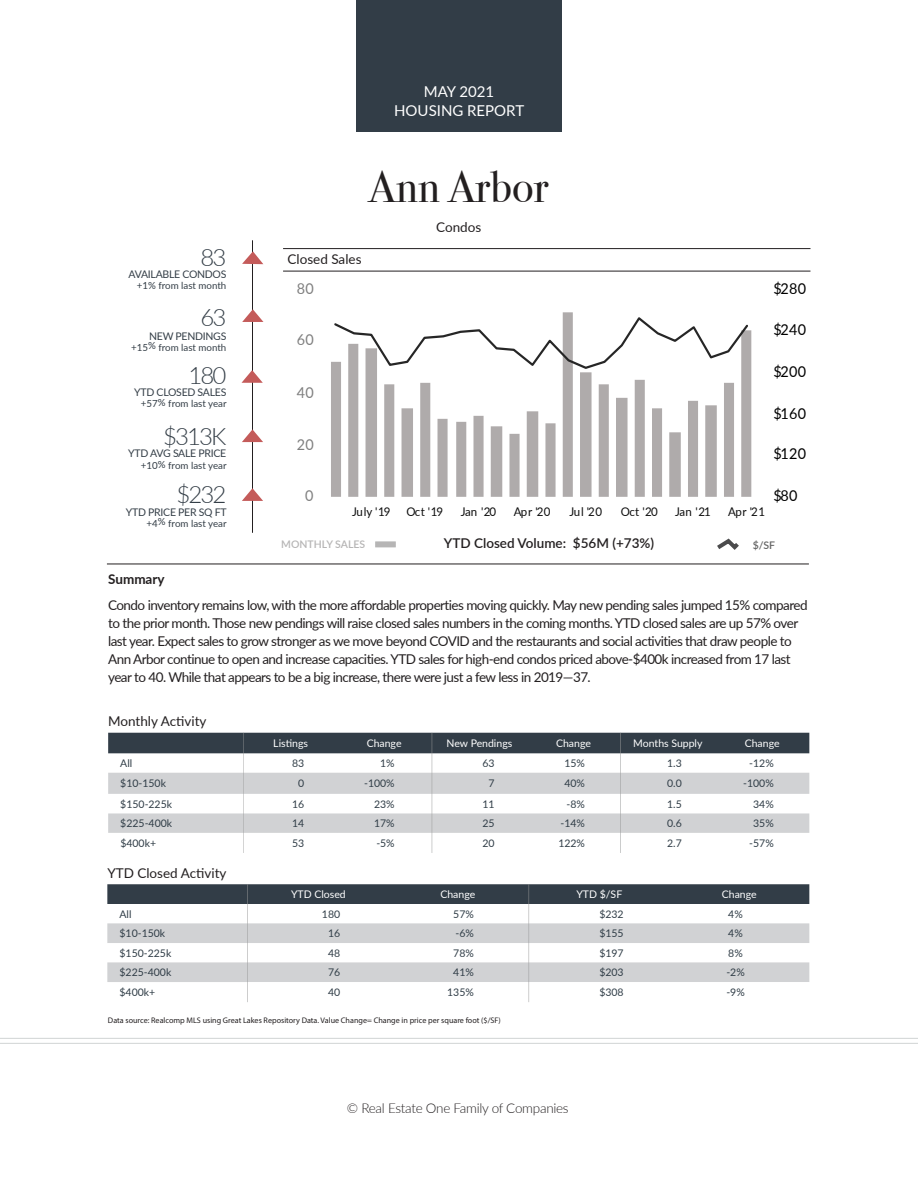
<style>
.page{position:relative;width:918px;height:1188px;background:#fff}
.page>*{position:absolute;margin:0;border:0;box-sizing:border-box;transform-origin:0 0}
.t1{font:45px "Bodoni Svty Two ITCTT";color:#231f20}
.t2{font:300 24px "Lato";letter-spacing:-.08em;color:#343e47}
.t3{font:15px "Lato";letter-spacing:.02em;color:#000;scale:.96 1}
.t4{font:15px/19.5px "Lato";color:#fff;text-align:center}
.t5{font:15px "Lato";letter-spacing:.02em;color:#7f7f7f;scale:.96 1}
.Area_Summary{font:13.5px/18px "Lato";letter-spacing:-.04em;color:#231f20}
.Area_Summary-2{font:13.5px "Lato";color:#231f20}
.t6{font:300 13.5px "Lato";letter-spacing:-.02em;color:#231f20}
.t7{font:600 13.5px "Lato";color:#231f20}
.t8{font:700 13.5px "Lato";color:#231f20}
.t9{font:12px "Lato";letter-spacing:-.045em;color:#0d0d0d;scale:.96 1}
.t10{font:10.5px "Lato";color:#303d47}
.t11{font:10.5px "Lato";color:#fff}
.t12{font:10.5px "Lato";letter-spacing:-.025em;color:#343e47}
.t13{font:600 10.5px "Lato";color:#b6b5b5}
.t14{font:600 10.5px "Lato";color:#646464}
.t15{font:9.75px "Lato";color:#343e47}
.t16{font:8.1px "Myriad Pro";color:#231f20}
</style>
<div class="page">
<div style="left:356px;top:0;width:206px;height:132px;background:#323d47"></div>
<hr style="left:0;top:1038px;width:918px;height:1px;background:#d1d4d4">
<hr style="left:0;top:1043px;width:918px;height:1px;background:#d1d4d4">
<hr style="left:107px;top:564px;width:702px;height:1px;background:#231f20">
<hr style="left:252px;top:240px;width:1px;height:293px;background:#231f20">
<svg style="left:242px;top:309px;width:21px;height:13px"></svg>
<svg style="left:242px;top:370px;width:21px;height:13px"></svg>
<svg style="left:242px;top:429px;width:21px;height:13px"></svg>
<svg style="left:242px;top:488px;width:21px;height:13px"></svg>
<hr style="left:283px;top:271px;width:527px;height:1px;background:#231f20">
<hr style="left:283px;top:248px;width:527px;height:1px;background:#231f20">
<svg style="left:717px;top:538px;width:22px;height:12px"></svg>
<div style="left:108px;top:733px;width:701px;height:20px;background:#323d47"></div>
<svg style="left:108px;top:773px;width:701px;height:60px"></svg>
<hr style="left:432px;top:733px;width:1px;height:120px;background:#989999">
<hr style="left:620px;top:733px;width:1px;height:120px;background:#989999">
<hr style="left:243px;top:733px;width:1px;height:120px;background:#989999">
<div style="left:107px;top:884px;width:702px;height:20px;background:#323d47"></div>
<svg style="left:107px;top:923px;width:702px;height:78px"></svg>
<hr style="left:247px;top:884px;width:1px;height:118px;background:#989999">
<hr style="left:528px;top:884px;width:1px;height:118px;background:#989999">
<svg style="left:331px;top:312px;width:420px;height:185px"></svg>
<svg style="left:332px;top:315px;width:418px;height:55px"></svg>
<svg style="left:242px;top:251px;width:21px;height:13px"></svg>
<div style="left:375px;top:541px;width:21px;height:6px;background:#b6b5b5"></div>
<p class="t4" style="left:394px;top:81px;width:132px">MAY 2021<br>HOUSING REPORT</p>
<p class="t2" style="left:201px;top:240px;width:27px">83</p>
<p class="t12" style="left:128px;top:267px;width:99px">AVAILABLE CONDOS</p>
<p class="t15" style="left:137px;top:278px;width:91px">+1% from last month</p>
<p class="t2" style="left:201px;top:301px;width:27px">63</p>
<p class="t12" style="left:149px;top:329px;width:79px">NEW PENDINGS</p>
<p class="t15" style="left:131px;top:340px;width:97px">+15% from last month</p>
<p class="t2" style="left:189px;top:358px;width:39px">180</p>
<p class="t12" style="left:134px;top:385px;width:94px">YTD CLOSED SALES</p>
<p class="t15" style="left:141px;top:397px;width:87px">+57% from last year</p>
<p class="t2" style="left:163px;top:420px;width:65px">$313K</p>
<p class="t12" style="left:128px;top:446px;width:100px">YTD AVG SALE PRICE</p>
<p class="t15" style="left:141px;top:458px;width:87px">+10% from last year</p>
<p class="t2" style="left:176px;top:478px;width:51px">$232</p>
<p class="t12" style="left:126px;top:504px;width:102px">YTD PRICE PER SQ FT</p>
<p class="t15" style="left:147px;top:516px;width:82px">+4% from last year</p>
<p class="t8" style="left:108px;top:569px;width:58px">Summary</p>
<p class="t1" style="left:369px;top:150px;width:182px">Ann Arbor</p>
<p class="Area_Summary" style="left:436px;top:217px;width:47px">Condos</p>
<p class="Area_Summary-2" style="left:288px;top:249px;width:75px">Closed Sales</p>
<p class="t5" style="left:297px;top:278px;width:19px">80</p>
<p class="t5" style="left:297px;top:329px;width:19px">60</p>
<p class="t5" style="left:297px;top:382px;width:19px">40</p>
<p class="t5" style="left:297px;top:434px;width:19px">20</p>
<p class="t5" style="left:305px;top:485px;width:10px">0</p>
<p class="t3" style="left:773px;top:278px;width:36px">$280</p>
<p class="t3" style="left:773px;top:319px;width:36px">$240</p>
<p class="t3" style="left:773px;top:361px;width:36px">$200</p>
<p class="t3" style="left:773px;top:403px;width:36px">$160</p>
<p class="t3" style="left:773px;top:443px;width:36px">$120</p>
<p class="t3" style="left:773px;top:485px;width:27px">$80</p>
<p class="t9" style="left:352px;top:503px;width:41px">July '19</p>
<p class="t9" style="left:406px;top:503px;width:40px">Oct '19</p>
<p class="t9" style="left:461px;top:503px;width:38px">Jan '20</p>
<p class="t9" style="left:514px;top:503px;width:40px">Apr '20</p>
<p class="t9" style="left:570px;top:503px;width:35px">Jul '20</p>
<p class="t9" style="left:621px;top:503px;width:40px">Oct '20</p>
<p class="t9" style="left:675px;top:503px;width:38px">Jan '21</p>
<p class="t9" style="left:728px;top:503px;width:40px">Apr '21</p>
<p class="t13" style="left:281px;top:536px;width:85px">MONTHLY SALES</p>
<p class="t7" style="left:444px;top:533px;width:212px">YTD Closed Volume: $56M (+73%)</p>
<p class="t14" style="left:753px;top:537px;width:24px">$/SF</p>
<p class="Area_Summary" style="left:108px;top:595px;width:701px">Condo inventory remains low, with the more affordable properties moving quickly. May new pending sales jumped 15% compared to the prior month. Those new pendings will raise closed sales numbers in the coming months. YTD closed sales are up 57% over last year. Expect sales to grow stronger as we move beyond COVID and the restaurants and social activities that draw people to Ann Arbor continue to open and increase capacities. YTD sales for high-end condos priced above-$400k increased from 17 last year to 40. While that appears to be a big increase, there were just a few less in 2019—37.</p>
<p class="Area_Summary-2" style="left:108px;top:711px;width:100px">Monthly Activity</p>
<p class="t11" style="left:273px;top:736px;width:36px">Listings</p>
<p class="t11" style="left:367px;top:736px;width:36px">Change</p>
<p class="t11" style="left:447px;top:736px;width:67px">New Pendings</p>
<p class="t11" style="left:556px;top:736px;width:36px">Change</p>
<p class="t11" style="left:633px;top:736px;width:71px">Months Supply</p>
<p class="t11" style="left:745px;top:736px;width:36px">Change</p>
<p class="t10" style="left:120px;top:756px;width:14px">All</p>
<p class="t10" style="left:292px;top:756px;width:14px">83</p>
<p class="t10" style="left:380px;top:756px;width:16px">1%</p>
<p class="t10" style="left:482px;top:756px;width:14px">63</p>
<p class="t10" style="left:564px;top:756px;width:22px">15%</p>
<p class="t10" style="left:667px;top:756px;width:16px">1.3</p>
<p class="t10" style="left:749px;top:756px;width:26px">-12%</p>
<p class="t10" style="left:120px;top:775px;width:47px">$10-150k</p>
<p class="t10" style="left:298px;top:775px;width:8px">0</p>
<p class="t10" style="left:364px;top:775px;width:32px">-100%</p>
<p class="t10" style="left:489px;top:775px;width:8px">7</p>
<p class="t10" style="left:564px;top:775px;width:22px">40%</p>
<p class="t10" style="left:667px;top:775px;width:16px">0.0</p>
<p class="t10" style="left:743px;top:775px;width:32px">-100%</p>
<p class="t10" style="left:120px;top:796px;width:53px">$150-225k</p>
<p class="t10" style="left:292px;top:796px;width:14px">16</p>
<p class="t10" style="left:374px;top:796px;width:22px">23%</p>
<p class="t10" style="left:482px;top:796px;width:14px">11</p>
<p class="t10" style="left:567px;top:796px;width:20px">-8%</p>
<p class="t10" style="left:667px;top:796px;width:16px">1.5</p>
<p class="t10" style="left:753px;top:796px;width:22px">34%</p>
<p class="t10" style="left:120px;top:816px;width:53px">$225-400k</p>
<p class="t10" style="left:292px;top:816px;width:14px">14</p>
<p class="t10" style="left:374px;top:816px;width:22px">17%</p>
<p class="t10" style="left:482px;top:816px;width:14px">25</p>
<p class="t10" style="left:561px;top:816px;width:26px">-14%</p>
<p class="t10" style="left:667px;top:816px;width:16px">0.6</p>
<p class="t10" style="left:753px;top:816px;width:22px">35%</p>
<p class="t10" style="left:120px;top:835px;width:37px">$400k+</p>
<p class="t10" style="left:292px;top:835px;width:14px">53</p>
<p class="t10" style="left:376px;top:835px;width:20px">-5%</p>
<p class="t10" style="left:482px;top:835px;width:14px">20</p>
<p class="t10" style="left:558px;top:835px;width:28px">122%</p>
<p class="t10" style="left:667px;top:835px;width:16px">2.7</p>
<p class="t10" style="left:749px;top:835px;width:26px">-57%</p>
<p class="Area_Summary-2" style="left:107px;top:863px;width:121px">YTD Closed Activity</p>
<p class="t11" style="left:291px;top:887px;width:56px">YTD Closed</p>
<p class="t11" style="left:440px;top:887px;width:36px">Change</p>
<p class="t11" style="left:576px;top:887px;width:47px">YTD $/SF</p>
<p class="t11" style="left:722px;top:887px;width:36px">Change</p>
<p class="t10" style="left:120px;top:907px;width:14px">All</p>
<p class="t10" style="left:322px;top:907px;width:20px">180</p>
<p class="t10" style="left:453px;top:907px;width:22px">57%</p>
<p class="t10" style="left:599px;top:907px;width:26px">$232</p>
<p class="t10" style="left:728px;top:907px;width:16px">4%</p>
<p class="t10" style="left:120px;top:926px;width:47px">$10-150k</p>
<p class="t10" style="left:328px;top:926px;width:14px">16</p>
<p class="t10" style="left:455px;top:926px;width:20px">-6%</p>
<p class="t10" style="left:599px;top:926px;width:26px">$155</p>
<p class="t10" style="left:728px;top:926px;width:16px">4%</p>
<p class="t10" style="left:120px;top:946px;width:53px">$150-225k</p>
<p class="t10" style="left:328px;top:946px;width:14px">48</p>
<p class="t10" style="left:453px;top:946px;width:22px">78%</p>
<p class="t10" style="left:599px;top:946px;width:26px">$197</p>
<p class="t10" style="left:728px;top:946px;width:16px">8%</p>
<p class="t10" style="left:120px;top:965px;width:53px">$225-400k</p>
<p class="t10" style="left:328px;top:965px;width:14px">76</p>
<p class="t10" style="left:453px;top:965px;width:22px">41%</p>
<p class="t10" style="left:599px;top:965px;width:26px">$203</p>
<p class="t10" style="left:726px;top:965px;width:20px">-2%</p>
<p class="t10" style="left:120px;top:985px;width:37px">$400k+</p>
<p class="t10" style="left:328px;top:985px;width:14px">40</p>
<p class="t10" style="left:447px;top:985px;width:28px">135%</p>
<p class="t10" style="left:599px;top:985px;width:26px">$308</p>
<p class="t10" style="left:726px;top:985px;width:20px">-9%</p>
<p class="t16" style="left:108px;top:1015px;width:394px">Data source: Realcomp MLS using Great Lakes Repository Data. Value Change= Change in price per square foot ($/SF)</p>
<p class="t6" style="left:347px;top:1098px;width:223px">© Real Estate One Family of Companies</p>
</div>
